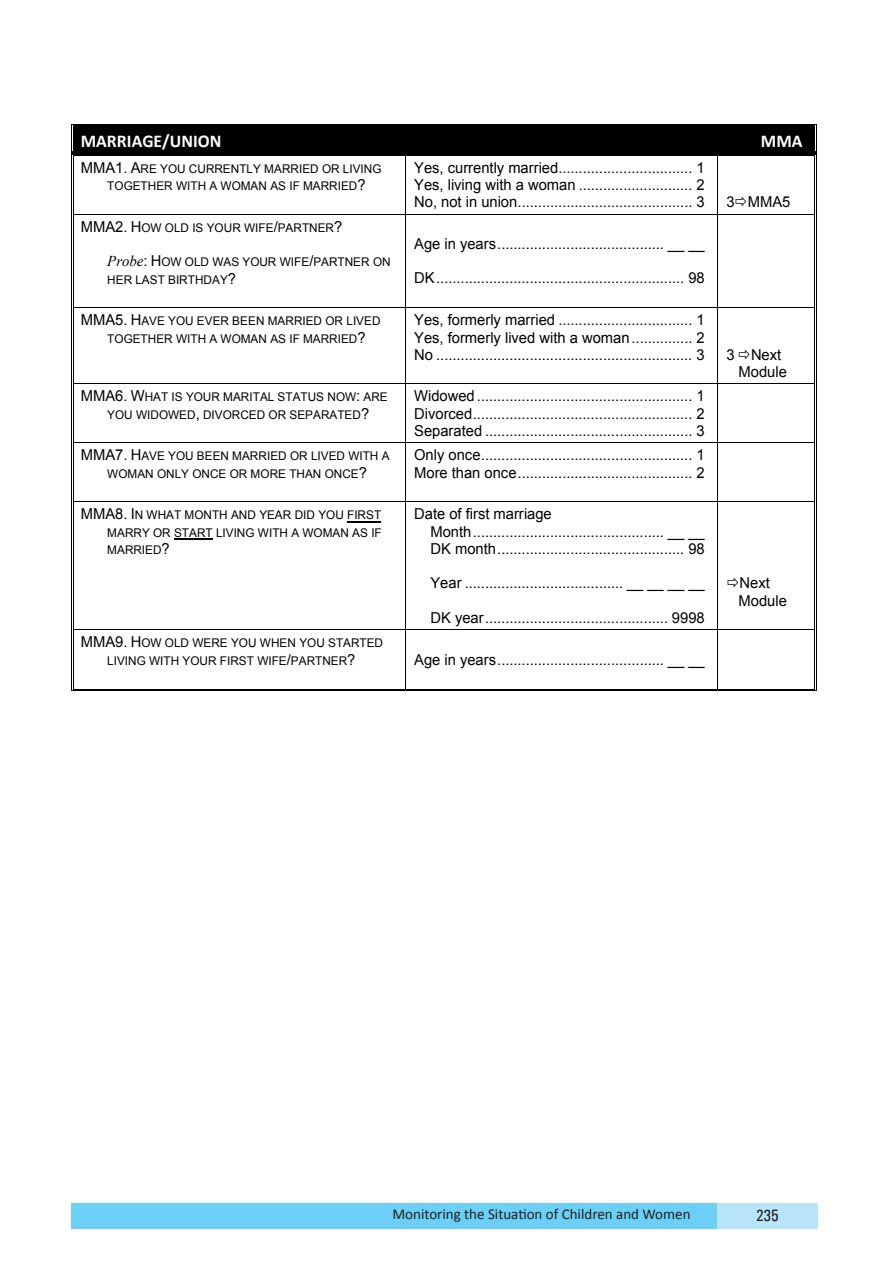
<style>
.page{position:relative;width:889px;height:1272px;background:#fff}
.page>*{position:absolute;margin:0;border:0;box-sizing:border-box;transform-origin:0 0}
.t1{font:700 18px "Calibri";color:#fff}
.t2{font:500 condensed 16.5px "Univers";color:#231f20}
.t3{font:15px/17.2px "Arial";color:#000}
.t4{font:15px "Calibri";color:#231f20}
.t5{font:12px/17.2px "Arial";color:#000}
.s1{font-size:15px}
.s2{font-family:"Times New Roman";font-style:italic;font-size:15px}
.s3{font-family:"Calibri";font-weight:400;font-stretch:normal;font-size:13.5px;color:#000}
</style>
<div class="page">
<div style="left:71px;top:1202px;width:646px;height:26px;background:#6bcff6"></div>
<div style="left:717px;top:1202px;width:100px;height:26px;background:#b9e5fa"></div>
<div style="left:73px;top:130px;width:8px;height:22px;background:#000"></div>
<div style="left:807px;top:130px;width:7px;height:22px;background:#000"></div>
<div style="left:81px;top:130px;width:726px;height:22px;background:#000"></div>
<hr style="left:73px;top:124px;width:741px;height:1px;background:#000">
<hr style="left:73px;top:125px;width:741px;height:1px;background:#000">
<hr style="left:73px;top:126px;width:741px;height:4px;background:#000">
<hr style="left:72px;top:152px;width:743px;height:3px;background:#000">
<svg style="left:71px;top:124px;width:3px;height:35px"></svg>
<hr style="left:73px;top:155px;width:332px;height:1px;background:#000">
<hr style="left:406px;top:155px;width:311px;height:1px;background:#000">
<hr style="left:718px;top:155px;width:96px;height:1px;background:#000">
<svg style="left:814px;top:124px;width:2px;height:35px"></svg>
<hr style="left:73px;top:159px;width:1px;height:55px;background:#000">
<hr style="left:71px;top:159px;width:1px;height:55px;background:#000">
<hr style="left:405px;top:159px;width:1px;height:55px;background:#000">
<hr style="left:717px;top:159px;width:1px;height:55px;background:#000">
<hr style="left:815px;top:159px;width:1px;height:55px;background:#000">
<hr style="left:814px;top:159px;width:1px;height:55px;background:#000">
<hr style="left:73px;top:214px;width:332px;height:1px;background:#000">
<hr style="left:406px;top:214px;width:311px;height:1px;background:#000">
<hr style="left:718px;top:214px;width:96px;height:1px;background:#000">
<hr style="left:73px;top:218px;width:1px;height:89px;background:#000">
<hr style="left:71px;top:218px;width:1px;height:89px;background:#000">
<hr style="left:405px;top:218px;width:1px;height:89px;background:#000">
<hr style="left:717px;top:218px;width:1px;height:89px;background:#000">
<hr style="left:815px;top:218px;width:1px;height:89px;background:#000">
<hr style="left:814px;top:218px;width:1px;height:89px;background:#000">
<hr style="left:73px;top:307px;width:332px;height:1px;background:#000">
<hr style="left:406px;top:307px;width:311px;height:1px;background:#000">
<hr style="left:718px;top:307px;width:96px;height:1px;background:#000">
<hr style="left:73px;top:311px;width:1px;height:72px;background:#000">
<hr style="left:71px;top:311px;width:1px;height:72px;background:#000">
<hr style="left:405px;top:311px;width:1px;height:72px;background:#000">
<hr style="left:717px;top:311px;width:1px;height:72px;background:#000">
<hr style="left:815px;top:311px;width:1px;height:72px;background:#000">
<hr style="left:814px;top:311px;width:1px;height:72px;background:#000">
<hr style="left:73px;top:383px;width:332px;height:1px;background:#000">
<hr style="left:406px;top:383px;width:311px;height:1px;background:#000">
<hr style="left:718px;top:383px;width:96px;height:1px;background:#000">
<hr style="left:73px;top:387px;width:1px;height:55px;background:#000">
<hr style="left:71px;top:387px;width:1px;height:55px;background:#000">
<hr style="left:405px;top:387px;width:1px;height:55px;background:#000">
<hr style="left:717px;top:387px;width:1px;height:55px;background:#000">
<hr style="left:815px;top:387px;width:1px;height:55px;background:#000">
<hr style="left:814px;top:387px;width:1px;height:55px;background:#000">
<hr style="left:73px;top:442px;width:332px;height:1px;background:#000">
<hr style="left:406px;top:442px;width:311px;height:1px;background:#000">
<hr style="left:718px;top:442px;width:96px;height:1px;background:#000">
<hr style="left:73px;top:446px;width:1px;height:55px;background:#000">
<hr style="left:71px;top:446px;width:1px;height:55px;background:#000">
<hr style="left:405px;top:446px;width:1px;height:55px;background:#000">
<hr style="left:717px;top:446px;width:1px;height:55px;background:#000">
<hr style="left:815px;top:446px;width:1px;height:55px;background:#000">
<hr style="left:814px;top:446px;width:1px;height:55px;background:#000">
<hr style="left:347px;top:521px;width:34px;height:1px;background:#000">
<hr style="left:174px;top:538px;width:39px;height:1px;background:#000">
<hr style="left:73px;top:501px;width:332px;height:1px;background:#000">
<hr style="left:406px;top:501px;width:311px;height:1px;background:#000">
<hr style="left:718px;top:501px;width:96px;height:1px;background:#000">
<hr style="left:73px;top:505px;width:1px;height:124px;background:#000">
<hr style="left:71px;top:505px;width:1px;height:124px;background:#000">
<hr style="left:405px;top:505px;width:1px;height:124px;background:#000">
<hr style="left:717px;top:505px;width:1px;height:124px;background:#000">
<hr style="left:815px;top:505px;width:1px;height:124px;background:#000">
<hr style="left:814px;top:505px;width:1px;height:124px;background:#000">
<hr style="left:73px;top:629px;width:332px;height:1px;background:#000">
<hr style="left:406px;top:629px;width:311px;height:1px;background:#000">
<hr style="left:718px;top:629px;width:96px;height:1px;background:#000">
<hr style="left:73px;top:633px;width:1px;height:55px;background:#000">
<hr style="left:71px;top:633px;width:1px;height:55px;background:#000">
<hr style="left:73px;top:690px;width:332px;height:1px;background:#000">
<hr style="left:73px;top:688px;width:332px;height:1px;background:#000">
<hr style="left:405px;top:633px;width:1px;height:55px;background:#000">
<hr style="left:407px;top:690px;width:310px;height:1px;background:#000">
<hr style="left:407px;top:688px;width:310px;height:1px;background:#000">
<hr style="left:717px;top:633px;width:1px;height:55px;background:#000">
<hr style="left:719px;top:690px;width:95px;height:1px;background:#000">
<hr style="left:719px;top:688px;width:95px;height:1px;background:#000">
<hr style="left:815px;top:633px;width:1px;height:55px;background:#000">
<hr style="left:814px;top:633px;width:1px;height:55px;background:#000">
<p class="t1" style="left:81px;top:129px;width:142px">MARRIAGE/UNION</p>
<p class="t1" style="left:761px;top:129px;width:43px">MMA</p>
<p class="t5" style="left:107px;top:160px;width:276px;text-indent:-27px"><span class="s1">MMA1. A</span>RE YOU CURRENTLY MARRIED OR LIVING<br>TOGETHER WITH A WOMAN AS IF MARRIED<span class="s1">?</span></p>
<p class="t3" style="left:414px;top:159px;width:292px;text-align:justify">Yes, currently married................................. 1<br>Yes, living with a woman ............................ 2<br>No, not in union........................................... 3</p>
<p class="t3" style="left:726px;top:193px;width:65px">3 MMA5</p>
<p class="t5" style="left:81px;top:219px;width:263px"><span class="s1">MMA2. H</span>OW OLD IS YOUR WIFE<span class="s1">/</span>PARTNER<span class="s1">?</span></p>
<p class="t5" style="left:107px;top:253px;width:285px"><span class="s2">Probe</span><span class="s1">: H</span>OW OLD WAS YOUR WIFE<span class="s1">/</span>PARTNER ON<br>HER LAST BIRTHDAY<span class="s1">?</span></p>
<p class="t3" style="left:414px;top:235px;width:292px">Age in years......................................... __ __</p>
<p class="t3" style="left:414px;top:270px;width:292px">DK............................................................. 98</p>
<p class="t5" style="left:107px;top:312px;width:275px;text-indent:-27px"><span class="s1">MMA5. H</span>AVE YOU EVER BEEN MARRIED OR LIVED<br>TOGETHER WITH A WOMAN AS IF MARRIED<span class="s1">?</span></p>
<p class="t3" style="left:414px;top:311px;width:292px;text-align:justify">Yes, formerly married ................................. 1<br>Yes, formerly lived with a woman............... 2<br>No ............................................................... 3</p>
<p class="t5" style="left:107px;top:388px;width:282px;text-indent:-27px"><span class="s1">MMA6. W</span>HAT IS YOUR MARITAL STATUS NOW<span class="s1">:</span> ARE<br>YOU WIDOWED<span class="s1">,</span> DIVORCED OR SEPARATED<span class="s1">?</span></p>
<p class="t3" style="left:414px;top:387px;width:292px;text-align:justify">Widowed ..................................................... 1<br>Divorced...................................................... 2<br>Separated ................................................... 3</p>
<p class="t5" style="left:81px;top:447px;width:310px;text-align:center"><span class="s1">MMA7. H</span>AVE YOU BEEN MARRIED OR LIVED WITH A<br>WOMAN ONLY ONCE OR MORE THAN ONCE<span class="s1">?</span></p>
<p class="t3" style="left:414px;top:446px;width:292px">Only once.................................................... 1<br>More than once........................................... 2</p>
<p class="t5" style="left:107px;top:506px;width:276px;text-align:justify;text-indent:-27px"><span class="s1">MMA8. I</span>N WHAT MONTH AND YEAR DID YOU FIRST MARRY OR START LIVING WITH A WOMAN AS IF MARRIED<span class="s1">?</span></p>
<p class="t3" style="left:430px;top:505px;width:276px;text-indent:-16px">Date of first marriage<br>Month............................................... __ __<br>DK month.............................................. 98</p>
<p class="t3" style="left:430px;top:574px;width:276px">Year ....................................... __ __ __ __</p>
<p class="t3" style="left:430px;top:609px;width:276px">DK year............................................. 9998</p>
<p class="t5" style="left:81px;top:634px;width:304px;text-align:center"><span class="s1">MMA9. H</span>OW OLD WERE YOU WHEN YOU STARTED<br>LIVING WITH YOUR FIRST WIFE<span class="s1">/</span>PARTNER<span class="s1">?</span></p>
<p class="t3" style="left:414px;top:651px;width:292px">Age in years......................................... __ __</p>
<p class="t3" style="left:738px;top:346px;width:50px;text-indent:-12px">3 Next<br>Module</p>
<p class="t3" style="left:738px;top:574px;width:50px">Next<br>Module</p>
<p class="t4" style="left:392px;top:1204px;width:300px">Monitoring the Situation of Children and Women</p>
<p class="t2" style="left:756px;top:1205px;width:43px">235<span class="s3">290</span></p>
</div>
